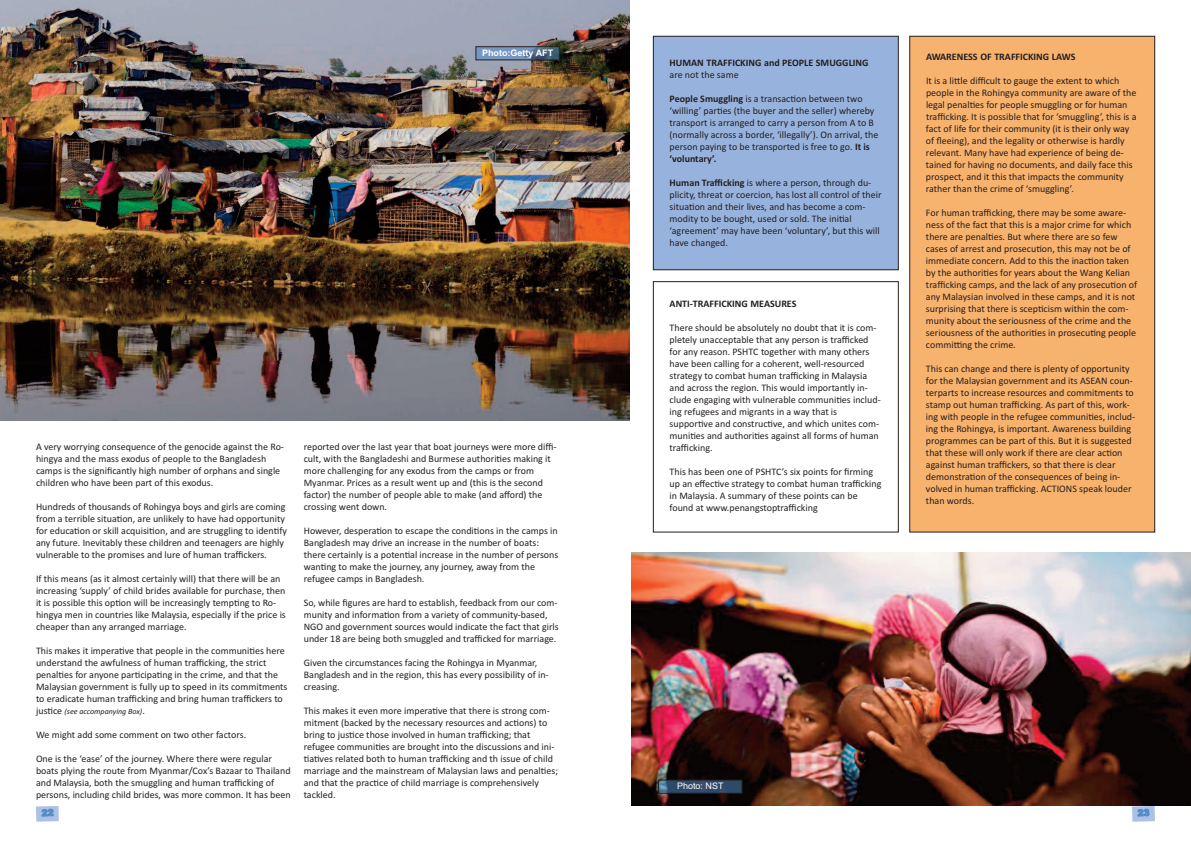
<style>
.page{position:relative;width:1191px;height:842px;background:#fff}
.page>*{position:absolute;margin:0;border:0;box-sizing:border-box;transform-origin:0 0}
.t1{font:10px/12px "Calibri";color:#231f20}
.t2{font:700 10px "Calibri";color:#231f20}
.t3{font:700 9px "Arial";color:#fff}
.t4{font:9px "Arial";color:#fff}
.t5{font:italic 8px "Calibri";color:#231f20}
.s1{font-style:normal;font-size:10px}
.s2{font-weight:700}
</style>
<div class="page">
<img style="left:631px;top:553px;width:559px;height:253px">
<div style="left:909px;top:36px;width:245px;height:496px;background:#f7b26e"></div>
<div style="left:909px;top:36px;width:246px;height:496px;border:1px solid #231f20"></div>
<div style="left:653px;top:281px;width:245px;height:251px;border:1px solid #231f20"></div>
<img style="left:0;top:0;width:630px;height:421px">
<div style="left:476px;top:47px;width:83px;height:13px;background:#518bc9;opacity:.52"></div>
<div style="left:659px;top:780px;width:83px;height:13px;background:#518bc9;opacity:.52"></div>
<div style="left:658px;top:780px;width:84px;height:13px;border:1px solid #231f20"></div>
<div style="left:653px;top:36px;width:245px;height:234px;background:#97b3dd"></div>
<div style="left:653px;top:36px;width:245px;height:234px;border:1px solid #231f20"></div>
<svg style="left:36px;top:806px;width:23px;height:16px"></svg>
<svg style="left:1132px;top:806px;width:22px;height:16px"></svg>
<p class="t3" style="left:482px;top:47px;width:73px">Photo:Getty AFT</p>
<p class="t1" style="left:36px;top:441px;width:249px">A very worrying consequence of the genocide against the Ro&shy;hingya and the mass exodus of people to the Bangladesh camps is the significantly high number of orphans and single children who have been part of this exodus.</p>
<p class="t1" style="left:36px;top:501px;width:252px">Hundreds of thousands of Rohingya boys and girls are coming from a terrible situation, are unlikely to have had opportunity for education or skill acquisition, and are struggling to identify any future. Inevitably these children and teenagers are highly vulnerable to the promises and lure of human traffickers.</p>
<p class="t1" style="left:36px;top:573px;width:251px">If this means (as it almost certainly will) that there will be an increasing ‘supply’ of child brides available for purchase, then it is possible this option will be increasingly tempting to Ro&shy;hingya men in countries like Malaysia, especially if the price is cheaper than any arranged marriage.</p>
<p class="t1" style="left:36px;top:645px;width:253px">This makes it imperative that people in the communities here understand the awfulness of human trafficking, the strict penalties for anyone participating in the crime, and that the Malaysian government is fully up to speed in its commitments to eradicate human trafficking and bring human traffickers to</p>
<p class="t5" style="left:36px;top:707px;width:110px"><span class="s1">justice</span> (see accompanying Box)<span class="s1">.</span></p>
<p class="t1" style="left:36px;top:729px;width:212px">We might add some comment on two other factors.</p>
<p class="t1" style="left:36px;top:753px;width:256px">One is the ‘ease’ of the journey. Where there were regular boats plying the route from Myanmar/Cox’s Bazaar to Thailand and Malaysia, both the smuggling and human trafficking of persons, including child brides, was more common. It has been</p>
<p class="t1" style="left:304px;top:441px;width:254px">reported over the last year that boat journeys were more diffi&shy;cult, with the Bangladeshi and Burmese authorities making it more challenging for any exodus from the camps or from Myanmar. Prices as a result went up and (this is the second factor) the number of people able to make (and afford) the crossing went down.</p>
<p class="t1" style="left:304px;top:525px;width:256px">However, desperation to escape the conditions in the camps in Bangladesh may drive an increase in the number of boats: there certainly is a potential increase in the number of persons wanting to make the journey, any journey, away from the refugee camps in Bangladesh.</p>
<p class="t1" style="left:304px;top:597px;width:256px">So, while figures are hard to establish, feedback from our com&shy;munity and information from a variety of community-based, NGO and government sources would indicate the fact that girls under 18 are being both smuggled and trafficked for marriage.</p>
<p class="t1" style="left:304px;top:657px;width:246px">Given the circumstances facing the Rohingya in Myanmar,<br>Bangladesh and in the region, this has every possibility of in&shy;creasing.</p>
<p class="t1" style="left:304px;top:705px;width:256px">This makes it even more imperative that there is strong com&shy;mitment (backed by the necessary resources and actions) to bring to justice those involved in human trafficking; that refugee communities are brought into the discussions and ini&shy;tiatives related both to human trafficking and th issue of child marriage and the mainstream of Malaysian laws and penalties; and that the practice of child marriage is comprehensively tackled.</p>
<p class="t2" style="left:669px;top:56px;width:200px">HUMAN TRAFFICKING and PEOPLE SMUGGLING</p>
<p class="t1" style="left:669px;top:68px;width:71px">are not the same</p>
<p class="t1" style="left:669px;top:92px;width:210px"><span class="s2">People Smuggling</span> is a transaction between two ‘willing’ parties (the buyer and the seller) whereby transport is arranged to carry a person from A to B (normally across a border, ‘illegally’). On arrival, the person paying to be transported is free to go. <span class="s2">It is ‘voluntary’.</span></p>
<p class="t1" style="left:669px;top:176px;width:213px"><span class="s2">Human Trafficking</span> is where a person, through du&shy;plicity, threat or coercion, has lost all control of their situation and their lives, and has become a com&shy;modity to be bought, used or sold. The initial ‘agreement’ may have been ‘voluntary’, but this will have changed.</p>
<p class="t2" style="left:669px;top:298px;width:128px">ANTI-TRAFFICKING MEASURES</p>
<p class="t1" style="left:669px;top:322px;width:213px">There should be absolutely no doubt that it is com&shy;pletely unacceptable that any person is trafficked for any reason. PSHTC together with many others have been calling for a coherent, well-resourced strategy to combat human trafficking in Malaysia and across the region. This would importantly in&shy;clude engaging with vulnerable communities includ&shy;ing refugees and migrants in a way that is supportive and constructive, and which unites com&shy;munities and authorities against all forms of human trafficking.</p>
<p class="t1" style="left:669px;top:466px;width:213px">This has been one of PSHTC’s six points for firming up an effective strategy to combat human trafficking in Malaysia. A summary of these points can be found at www.penangstoptrafficking</p>
<p class="t2" style="left:926px;top:51px;width:151px">AWARENESS OF TRAFFICKING LAWS</p>
<p class="t1" style="left:926px;top:75px;width:212px">It is a little difficult to gauge the extent to which people in the Rohingya community are aware of the legal penalties for people smuggling or for human trafficking. It is possible that for ‘smuggling’, this is a fact of life for their community (it is their only way of fleeing), and the legality or otherwise is hardly relevant. Many have had experience of being de&shy;tained for having no documents, and daily face this prospect, and it this that impacts the community rather than the crime of ‘smuggling’.</p>
<p class="t1" style="left:926px;top:207px;width:213px">For human trafficking, there may be some aware&shy;ness of the fact that this is a major crime for which there are penalties. But where there are so few cases of arrest and prosecution, this may not be of immediate concern. Add to this the inaction taken by the authorities for years about the Wang Kelian trafficking camps, and the lack of any prosecution of any Malaysian involved in these camps, and it is not surprising that there is scepticism within the com&shy;munity about the seriousness of the crime and the seriousness of the authorities in prosecuting people committing the crime.</p>
<p class="t1" style="left:926px;top:363px;width:211px">This can change and there is plenty of opportunity for the Malaysian government and its ASEAN coun&shy;terparts to increase resources and commitments to stamp out human trafficking. As part of this, work&shy;ing with people in the refugee communities, includ&shy;ing the Rohingya, is important. Awareness building programmes can be part of this. But it is suggested that these will only work if there are clear action against human traffickers, so that there is clear demonstration of the consequences of being in&shy;volved in human trafficking. ACTIONS speak louder than words.</p>
<p class="t4" style="left:677px;top:781px;width:48px">Photo: NST</p>
</div>
